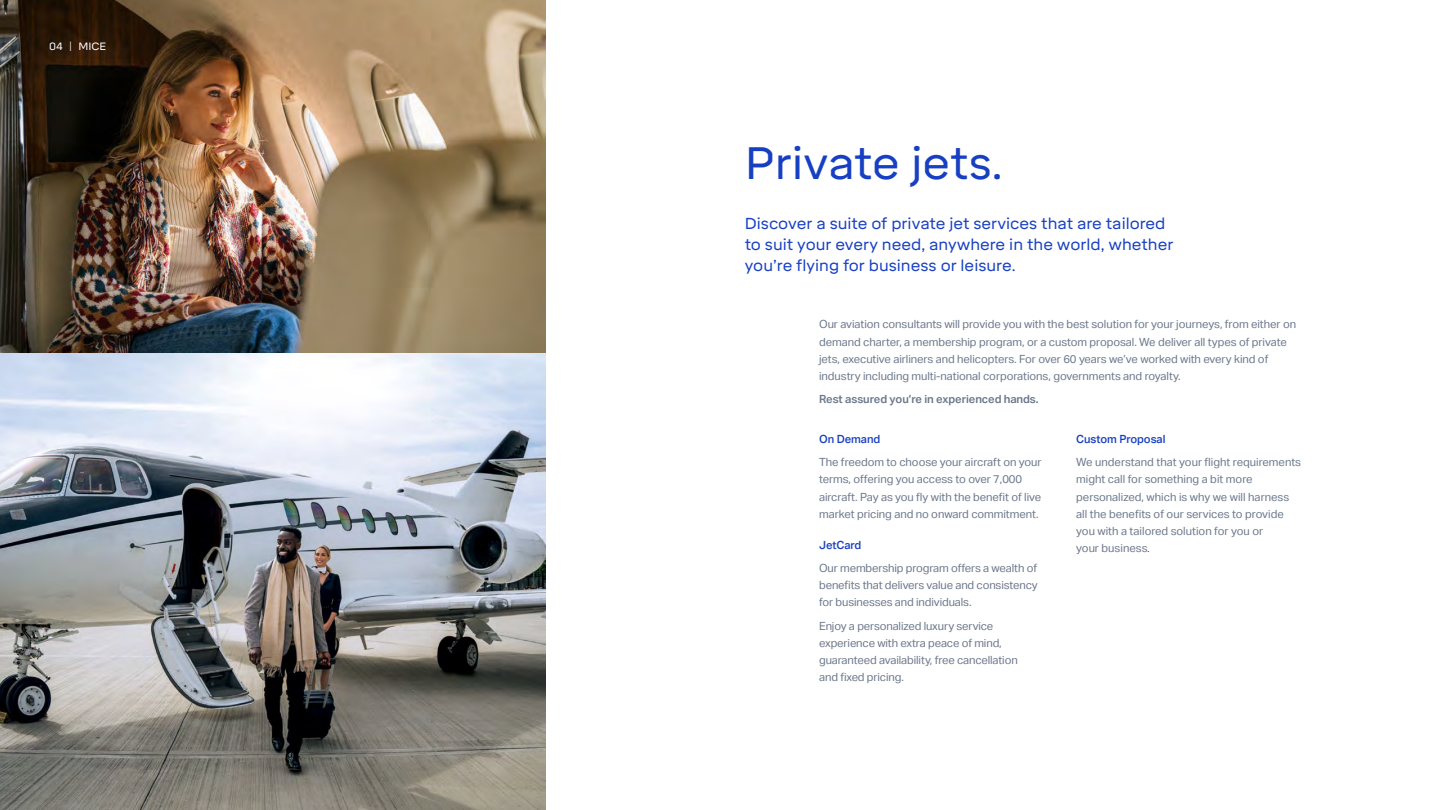
<style>
.page{position:relative;width:1440px;height:810px;background:#fff}
.page>*{position:absolute;margin:0;border:0;box-sizing:border-box;transform-origin:0 0}
.t1{font:45px "Mikro";color:#173fc2}
.t2{font:15.75px/21px "Mikro";color:#173fc2}
.t3{font:11.25px/17.2px "Aktiv Grotesk";letter-spacing:-.005em;color:#6b778b}
.t4{font:600 11.25px "Aktiv Grotesk";letter-spacing:-.005em;color:#6b778b}
.t5{font:500 11.25px "Aktiv Grotesk";letter-spacing:-.005em;color:#173fc2}
.t6{font:10.5px "Mikro";color:#fff}
.s1{font-weight:300}
.s2{font-family:"Minion Pro";font-size:9px;color:#000}
</style>
<div class="page">
<img style="left:0;top:0;width:545px;height:810px">
<p class="t6" style="left:49px;top:40px;width:59px">04 <span class="s1">|</span> MICE</p>
<h1 class="t1" style="left:745px;top:138px;width:259px">Private jets.</h1>
<h2 class="t2" style="left:745px;top:213px;width:430px">Discover a suite of private jet services that are tailored to suit your every need, anywhere in the world, whether you’re flying for business or leisure.</h2>
<p class="t3" style="left:819px;top:316px;width:479px">Our aviation consultants will provide you with the best solution for your journeys, from either on demand charter, a membership program, or a custom proposal. We deliver all types of private jets, executive airliners and helicopters. For over 60 years we’ve worked with every kind of industry including multi-national corporations, governments and royalty.</p>
<p class="t4" style="left:819px;top:393px;width:221px">Rest assured you’re in experienced hands.</p>
<p class="t5" style="left:819px;top:432px;width:63px">On Demand</p>
<p class="t3" style="left:819px;top:454px;width:224px">The freedom to choose your aircraft on your terms, offering you access to over 7,000 aircraft. Pay as you fly with the benefit of live market pricing and no onward commitment.</p>
<p class="t5" style="left:819px;top:538px;width:44px">JetCard</p>
<p class="t3" style="left:819px;top:559px;width:220px;text-align:justify">Our membership program offers a wealth of benefits that delivers value and consistency for businesses and individuals.</p>
<p class="t3" style="left:819px;top:617px;width:200px">Enjoy a personalized luxury service experience with extra peace of mind, guaranteed availability, free cancellation and fixed pricing.</p>
<p class="t5" style="left:1076px;top:432px;width:91px">Custom Proposal</p>
<p class="t3" style="left:1076px;top:454px;width:226px">We understand that your flight requirements might call for something a bit more personalized, which is why we will harness all the benefits of our services to provide you with a tailored solution for you or<br>your business<span class="s2">.</span></p>
</div>
